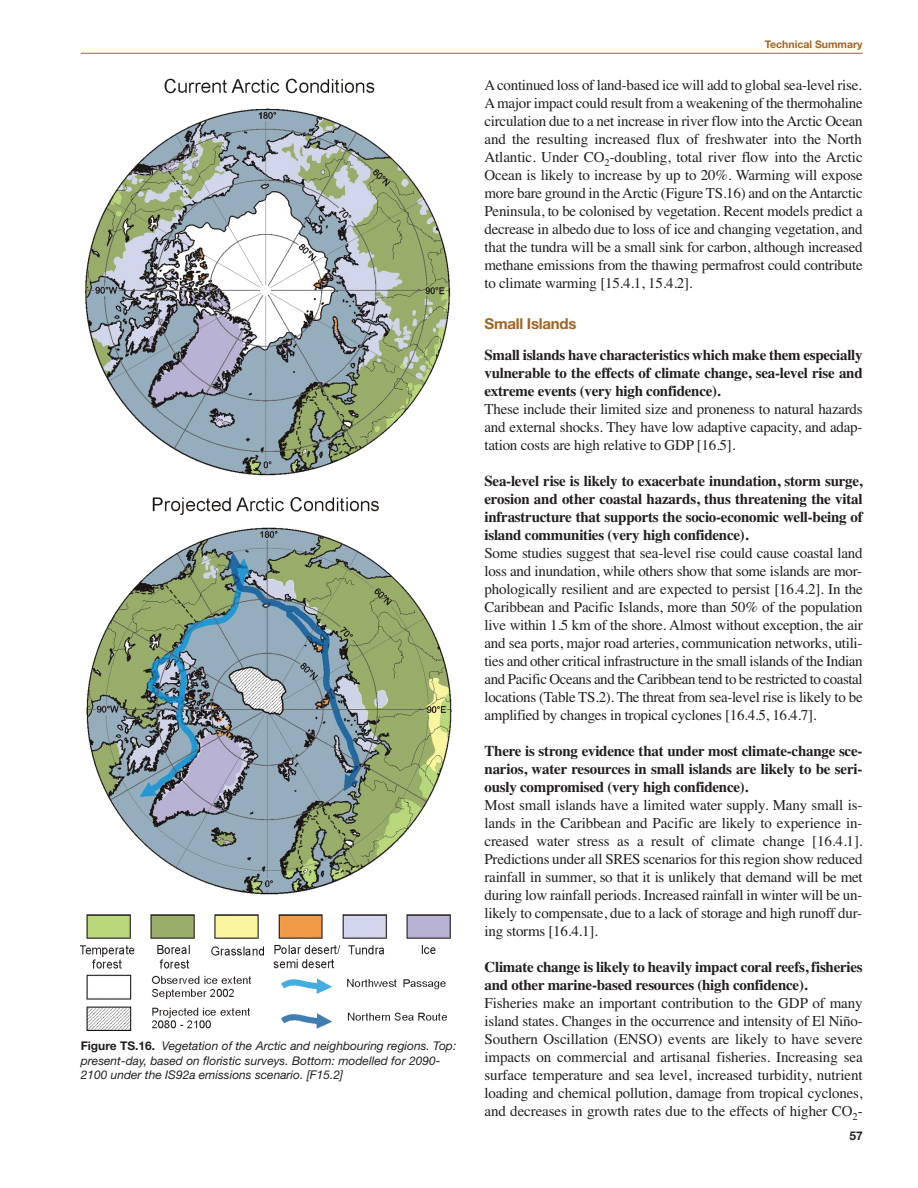
<style>
.page{position:relative;width:918px;height:1188px;background:#fff}
.page>*{position:absolute;margin:0;border:0;box-sizing:border-box;transform-origin:0 0}
.t1{font:15px/18px "Times";letter-spacing:-.015em;color:#231f20;text-align:justify}
.t2{font:700 15px/18px "Times";letter-spacing:-.015em;color:#231f20;text-align:justify}
.t3{font:700 15px "Helvetica Neue";letter-spacing:-.015em;color:#a16423}
.t4{font:italic 12px/14.4px "Helvetica Neue";color:#231f20}
.t5{font:700 12px "Helvetica Neue";color:#231f20}
.t6{font:700 10.5px "Helvetica Neue";color:#a16423}
.s1{font-weight:700;font-style:normal}
</style>
<div class="page">
<hr style="left:81px;top:53px;width:782px;height:1px;background:#a16423">
<img style="left:81px;top:78px;width:371px;height:952px">
<p class="t4" style="left:81px;top:1040px;width:377px"><span class="s1">Figure TS.16.</span> Vegetation of the Arctic and neighbouring regions. Top: present-day, based on floristic surveys. Bottom: modelled for 2090-<br>2100 under the IS92a emissions scenario. [F15.2]</p>
<p class="t6" style="left:765px;top:40px;width:99px">Technical Summary</p>
<p class="t1" style="left:485px;top:76px;width:380px">Acontinued loss of land-based ice will add to global sea-level rise.<br>Amajor impact could result from a weakening of the thermohaline circulation due to a net increase in river flow into theArctic Ocean and the resulting increased flux of freshwater into the North Atlantic. Under CO<sub>2</sub>-doubling, total river flow into the Arctic Ocean is likely to increase by up to 20%. Warming will expose more bare ground in theArctic (Figure TS.16) and on theAntarctic Peninsula, to be colonised by vegetation. Recent models predict a decrease in albedo due to loss of ice and changing vegetation, and that the tundra will be a small sink for carbon, although increased methane emissions from the thawing permafrost could contribute to climate warming [15.4.1, 15.4.2].</p>
<p class="t3" style="left:485px;top:318px;width:93px">Small Islands</p>
<p class="t2" style="left:485px;top:346px;width:380px">Small islands have characteristics which make them especially vulnerable to the effects of climate change, sea-level rise and extreme events (very high confidence).</p>
<p class="t1" style="left:485px;top:400px;width:380px">These include their limited size and proneness to natural hazards and external shocks. They have low adaptive capacity, and adap&shy;tation costs are high relative to GDP [16.5].</p>
<p class="t2" style="left:485px;top:472px;width:380px">Sea-level rise is likely to exacerbate inundation, storm surge, erosion and other coastal hazards, thus threatening the vital infrastructure that supports the socio-economic well-being of island communities (very high confidence).</p>
<p class="t1" style="left:485px;top:544px;width:380px">Some studies suggest that sea-level rise could cause coastal land loss and inundation, while others show that some islands are mor&shy;phologically resilient and are expected to persist [16.4.2]. In the Caribbean and Pacific Islands, more than 50% of the population live within 1.5 km of the shore. Almost without exception, the air and sea ports, major road arteries, communication networks, utili&shy;ties and other critical infrastructure in the small islands of the Indian and Pacific Oceans and the Caribbean tend to be restricted to coastal locations (Table TS.2). The threat from sea-level rise is likely to be amplified by changes in tropical cyclones [16.4.5, 16.4.7].</p>
<p class="t2" style="left:485px;top:742px;width:379px">There is strong evidence that under most climate-change sce&shy;narios, water resources in small islands are likely to be seri&shy;ously compromised (very high confidence).</p>
<p class="t1" style="left:485px;top:796px;width:380px">Most small islands have a limited water supply. Many small is&shy;lands in the Caribbean and Pacific are likely to experience in&shy;creased water stress as a result of climate change [16.4.1].<br>Predictions under all SRES scenarios for this region show reduced rainfall in summer, so that it is unlikely that demand will be met during low rainfall periods. Increased rainfall in winter will be un&shy;likely to compensate, due to a lack of storage and high runoff dur&shy;ing storms [16.4.1].</p>
<p class="t2" style="left:485px;top:958px;width:380px">Climate change is likely to heavily impact coral reefs, fisheries and other marine-based resources (high confidence).</p>
<p class="t1" style="left:485px;top:994px;width:380px">Fisheries make an important contribution to the GDP of many island states. Changes in the occurrence and intensity of El Niño-Southern Oscillation (ENSO) events are likely to have severe impacts on commercial and artisanal fisheries. Increasing sea surface temperature and sea level, increased turbidity, nutrient loading and chemical pollution, damage from tropical cyclones, and decreases in growth rates due to the effects of higher CO<sub>2</sub>-</p>
<p class="t5" style="left:849px;top:1131px;width:15px">57</p>
</div>
